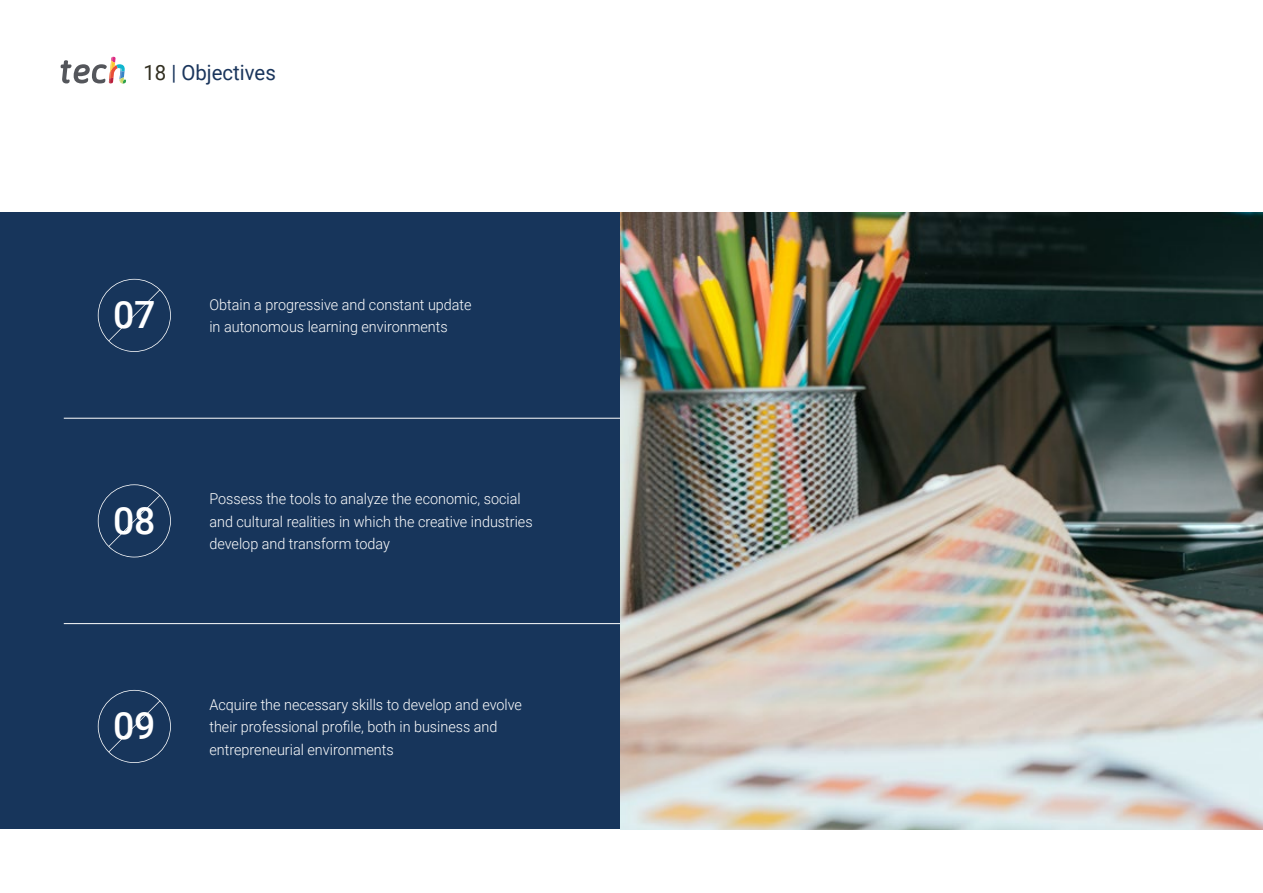
<style>
.page{position:relative;width:1263px;height:893px;background:#fff}
.page>*{position:absolute;margin:0;border:0;box-sizing:border-box;transform-origin:0 0}
.t1{font:500 37.5px "Roboto";color:#fff}
.t2{font:21px "Roboto";color:#1a355c}
.t3{font:300 15px/22.5px "Roboto";color:#fff;scale:.96 1}
.s1{color:#312e20}
</style>
<div class="page">
<svg style="left:61px;top:57px;width:65px;height:27px"></svg>
<div style="left:0;top:213px;width:621px;height:616px;background:#17355b"></div>
<svg style="left:98px;top:279px;width:73px;height:73px"></svg>
<svg style="left:98px;top:690px;width:73px;height:73px"></svg>
<svg style="left:98px;top:484px;width:73px;height:73px"></svg>
<hr style="left:64px;top:418px;width:1199px;height:1px;background:#fff">
<hr style="left:64px;top:623px;width:1199px;height:1px;background:#fff">
<img style="left:621px;top:213px;width:642px;height:616px">
<h2 class="t2" style="left:144px;top:57px;width:134px"><span class="s1">18</span> | Objectives</h2>
<h1 class="t1" style="left:113px;top:288px;width:44px">07</h1>
<p class="t3" style="left:209px;top:293px;width:275px">Obtain a progressive and constant update</p>
<p class="t3" style="left:209px;top:315px;width:250px">in autonomous learning environments</p>
<h1 class="t1" style="left:113px;top:494px;width:44px">08</h1>
<p class="t3" style="left:209px;top:487px;width:338px">Possess the tools to analyze the economic, social and cultural realities in which the creative industries develop and transform today</p>
<h1 class="t1" style="left:113px;top:699px;width:44px">09</h1>
<p class="t3" style="left:209px;top:692px;width:327px">Acquire the necessary skills to develop and evolve their professional profile, both in business and entrepreneurial environments</p>
</div>
